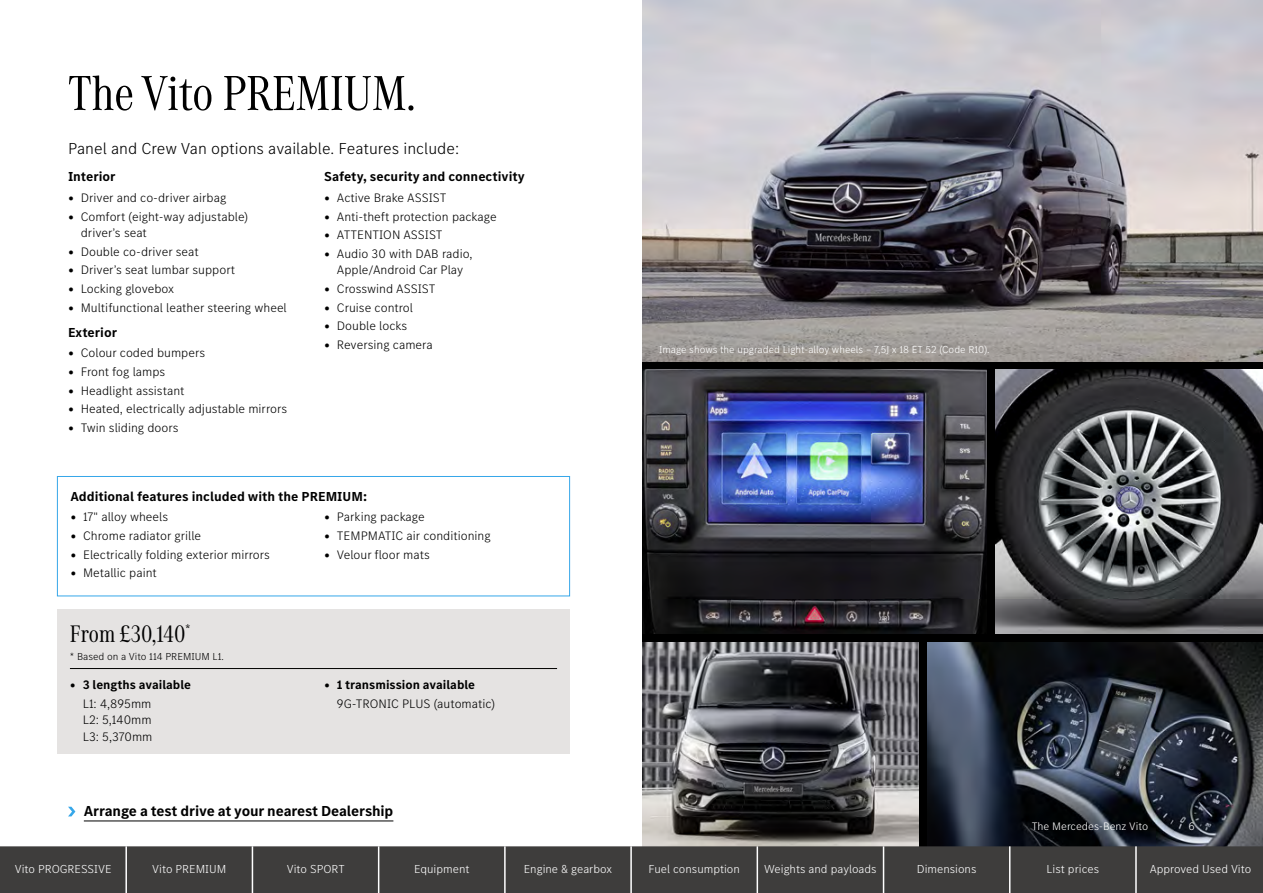
<style>
.page{position:relative;width:1263px;height:893px;background:#fff}
.page>*{position:absolute;margin:0;border:0;box-sizing:border-box;transform-origin:0 0}
.t1{font:51px "MB Corpo A Title Cond";color:#000}
.t2{font:24.75px "MB Corpo A Title Cond";color:#000}
.t3{font:300 16.5px "MB Corpo S Text";color:#000}
.t4{font:700 15px "MB Corpo S Text";letter-spacing:-.01em;color:#000}
.t5{font:700 13.5px "MB Corpo S Text";color:#000}
.t6{font:300 12.75px/16.5px "MB Corpo S Text";color:#000}
.t7{font:700 12.75px/18.6px "MB Corpo S Text";color:#000}
.t8{font:300 12px "MB Corpo S Text";color:#fff}
.t9{font:300 11.25px "MB Corpo S Text";color:#fff}
.t10{font:300 10.5px "MB Corpo S Text";color:#fff}
.t11{font:300 10.5px "MB Corpo S Text";color:#000}
.s1{font-weight:300}
.s2{font-weight:700}
</style>
<div class="page">
<div style="left:642px;top:0;width:621px;height:893px;background:#000"></div>
<div style="left:57px;top:609px;width:513px;height:144px;background:#e5e3e2"></div>
<hr style="left:70px;top:668px;width:487px;height:1px;background:#000">
<img style="left:642px;top:0;width:621px;height:361px">
<img style="left:642px;top:642px;width:276px;height:204px">
<img style="left:995px;top:370px;width:268px;height:264px">
<img style="left:927px;top:642px;width:336px;height:204px">
<img style="left:642px;top:370px;width:344px;height:264px">
<div style="left:57px;top:476px;width:513px;height:120px;border:1px solid #36a7e9"></div>
<hr style="left:84px;top:821px;width:309px;height:1px;background:#000">
<svg style="left:68px;top:807px;width:7px;height:9px"></svg>
<div style="left:0;top:846px;width:1263px;height:47px;background:#3e3d3c"></div>
<hr style="left:125px;top:846px;width:2px;height:47px;background:#fff">
<hr style="left:252px;top:846px;width:1px;height:47px;background:#fff">
<hr style="left:378px;top:846px;width:1px;height:47px;background:#fff">
<hr style="left:504px;top:846px;width:2px;height:47px;background:#fff">
<hr style="left:630px;top:846px;width:2px;height:47px;background:#fff">
<hr style="left:756px;top:846px;width:2px;height:47px;background:#fff">
<hr style="left:883px;top:846px;width:1px;height:47px;background:#fff">
<hr style="left:1009px;top:846px;width:1px;height:47px;background:#fff">
<hr style="left:1135px;top:846px;width:2px;height:47px;background:#fff">
<h1 class="t1" style="left:68px;top:60px;width:349px">The Vito PREMIUM.</h1>
<p class="t3" style="left:68px;top:137px;width:393px">Panel and Crew Van options available. Features include:</p>
<p class="t5" style="left:68px;top:168px;width:49px">Interior</p>
<p class="t6" style="left:68px;top:189px;width:160px">• Driver and co-driver airbag</p>
<p class="t6" style="left:81px;top:207px;width:169px;text-indent:-13px">• Comfort (eight-way adjustable) driver’s seat</p>
<p class="t6" style="left:68px;top:243px;width:132px">• Double co-driver seat</p>
<p class="t6" style="left:68px;top:261px;width:169px">• Driver’s seat lumbar support</p>
<p class="t6" style="left:68px;top:280px;width:108px">• Locking glovebox</p>
<p class="t6" style="left:68px;top:298px;width:220px">• Multifunctional leather steering wheel</p>
<p class="t5" style="left:68px;top:323px;width:51px">Exterior</p>
<p class="t6" style="left:68px;top:344px;width:139px">• Colour coded bumpers</p>
<p class="t6" style="left:68px;top:363px;width:99px">• Front fog lamps</p>
<p class="t6" style="left:68px;top:381px;width:118px">• Headlight assistant</p>
<p class="t6" style="left:68px;top:400px;width:221px">• Heated, electrically adjustable mirrors</p>
<p class="t6" style="left:68px;top:419px;width:112px">• Twin sliding doors</p>
<p class="t5" style="left:324px;top:168px;width:202px">Safety, security and connectivity</p>
<p class="t6" style="left:324px;top:189px;width:124px">• Active Brake ASSIST</p>
<p class="t6" style="left:324px;top:207px;width:174px">• Anti-theft protection package</p>
<p class="t6" style="left:324px;top:226px;width:120px">• ATTENTION ASSIST</p>
<p class="t6" style="left:324px;top:245px;width:150px;text-align:center">• Audio 30 with DAB radio,<br>Apple/Android Car Play</p>
<p class="t6" style="left:324px;top:280px;width:113px">• Crosswind ASSIST</p>
<p class="t6" style="left:324px;top:298px;width:90px">• Cruise control</p>
<p class="t6" style="left:324px;top:317px;width:85px">• Double locks</p>
<p class="t6" style="left:324px;top:336px;width:110px">• Reversing camera</p>
<p class="t10" style="left:659px;top:343px;width:332px">Image shows the upgraded Light-alloy wheels – 7,5J x 18 ET 52 (Code R10).</p>
<p class="t5" style="left:70px;top:487px;width:298px">Additional features included with the PREMIUM:</p>
<p class="t6" style="left:70px;top:508px;width:99px">• 17" alloy wheels</p>
<p class="t6" style="left:70px;top:527px;width:132px">• Chrome radiator grille</p>
<p class="t6" style="left:70px;top:545px;width:201px">• Electrically folding exterior mirrors</p>
<p class="t6" style="left:70px;top:564px;width:88px">• Metallic paint</p>
<p class="t6" style="left:324px;top:508px;width:102px">• Parking package</p>
<p class="t6" style="left:324px;top:527px;width:168px">• TEMPMATIC air conditioning</p>
<p class="t6" style="left:324px;top:545px;width:107px">• Velour floor mats</p>
<h2 class="t2" style="left:70px;top:618px;width:122px">From £30,140<sup>*</sup></h2>
<p class="t11" style="left:70px;top:649px;width:155px">* Based on a Vito 114 PREMIUM L1.</p>
<p class="t7" style="left:83px;top:675px;width:110px;text-indent:-13px"><span class="s1">•</span> 3 lengths available<br><span class="s1">L1: 4,895mm</span></p>
<p class="t6" style="left:83px;top:711px;width:71px">L2: 5,140mm<br>L3: 5,370mm</p>
<p class="t6" style="left:337px;top:675px;width:160px;line-height:18.6px;text-indent:-13px">• <span class="s2">1 transmission available<br></span>9G-TRONIC PLUS (automatic)</p>
<p class="t4" style="left:84px;top:801px;width:311px">Arrange a test drive at your nearest Dealership</p>
<p class="t9" style="left:1032px;top:819px;width:118px">The Mercedes-Benz Vito</p>
<p class="t9" style="left:1188px;top:819px;width:8px">6</p>
<p class="t8" style="left:15px;top:861px;width:98px">Vito PROGRESSIVE</p>
<p class="t8" style="left:152px;top:861px;width:76px">Vito PREMIUM</p>
<p class="t8" style="left:287px;top:861px;width:59px">Vito SPORT</p>
<p class="t8" style="left:414px;top:861px;width:57px">Equipment</p>
<p class="t8" style="left:524px;top:861px;width:90px">Engine &amp; gearbox</p>
<p class="t8" style="left:648px;top:861px;width:93px">Fuel consumption</p>
<p class="t8" style="left:764px;top:861px;width:114px">Weights and payloads</p>
<p class="t8" style="left:917px;top:861px;width:61px">Dimensions</p>
<p class="t8" style="left:1047px;top:861px;width:54px">List prices</p>
<p class="t8" style="left:1150px;top:861px;width:103px">Approved Used Vito</p>
</div>
